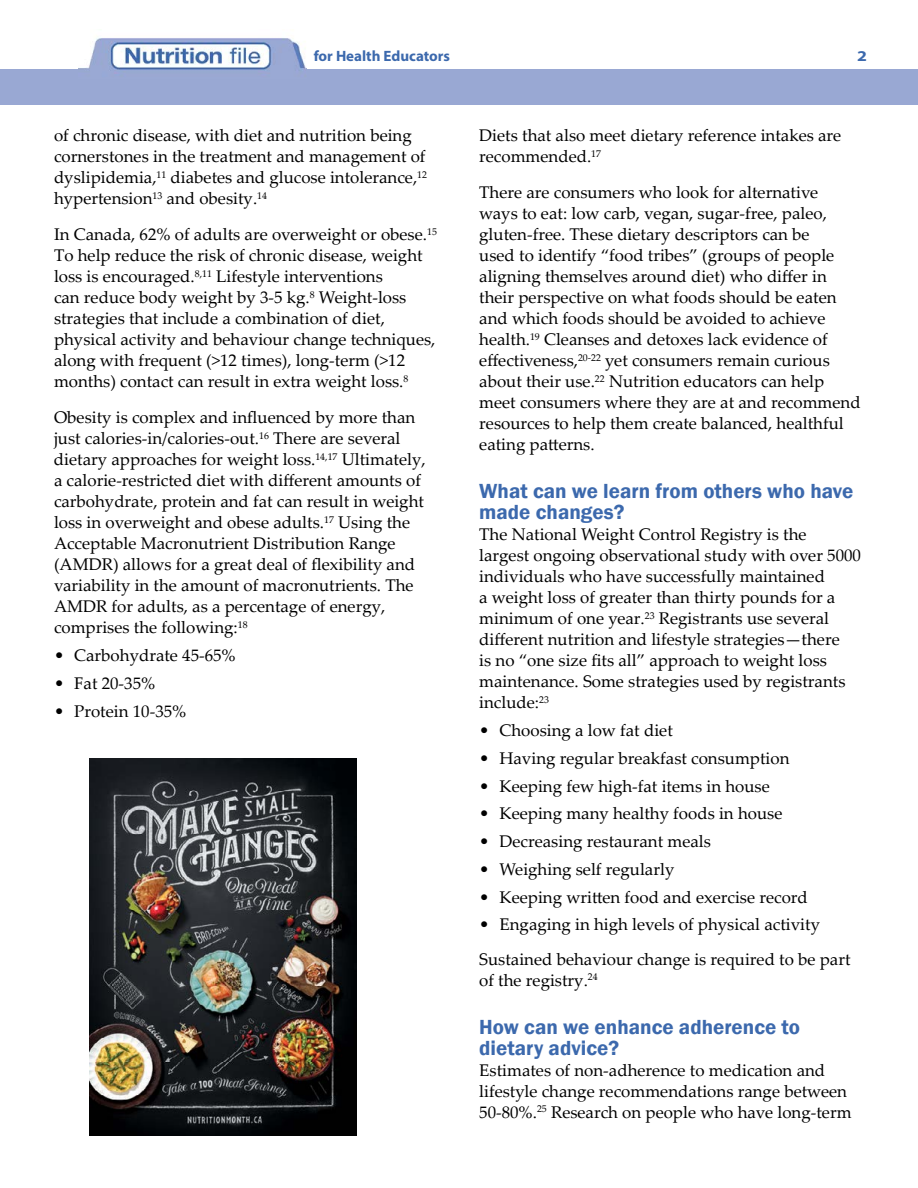
<style>
.page{position:relative;width:918px;height:1188px;background:#fff}
.page>*{position:absolute;margin:0;border:0;box-sizing:border-box;transform-origin:0 0}
.t1{font:600 21px/21px "Franklin Gothic";color:#3c69ad}
.t2{font:16.8px/21px "Palatino Linotype";color:#000}
.t3{font:700 15px "Myriad Pro";color:#3c69ad}
.t4{font:700 15px "Myriad Pro";color:#3c69ad;scale:1.19 1}
</style>
<div class="page">
<img style="left:78px;top:38px;width:229px;height:40px">
<img style="left:90px;top:758px;width:266px;height:378px">
<p class="t3" style="left:314px;top:46px;width:138px">for Health Educators</p>
<p class="t4" style="left:857px;top:46px;width:10px">2</p>
<p class="t2" style="left:54px;top:124px;width:375px">of chronic disease, with diet and nutrition being cornerstones in the treatment and management of dyslipidemia,<sup>11</sup> diabetes and glucose intolerance,<sup>12 </sup>hypertension<sup>13</sup> and obesity.<sup>14</sup></p>
<p class="t2" style="left:54px;top:223px;width:384px">In Canada, 62% of adults are overweight or obese.<sup>15<br></sup>To help reduce the risk of chronic disease, weight loss is encouraged.<sup>8,11</sup> Lifestyle interventions<br>can reduce body weight by 3-5 kg.<sup>8</sup> Weight-loss strategies that include a combination of diet, physical activity and behaviour change techniques, along with frequent (&gt;12 times), long-term (&gt;12 months) contact can result in extra weight loss.<sup>8</sup></p>
<p class="t2" style="left:54px;top:406px;width:373px">Obesity is complex and influenced by more than just calories-in/calories-out.<sup>16</sup> There are several dietary approaches for weight loss.<sup>14,17</sup> Ultimately, a calorie-restricted diet with different amounts of carbohydrate, protein and fat can result in weight loss in overweight and obese adults.<sup>17</sup> Using the Acceptable Macronutrient Distribution Range (AMDR) allows for a great deal of flexibility and variability in the amount of macronutrients. The AMDR for adults, as a percentage of energy, comprises the following:<sup>18</sup></p>
<p class="t2" style="left:54px;top:644px;width:183px">• Carbohydrate 45-65%</p>
<p class="t2" style="left:54px;top:672px;width:103px">• Fat 20-35%</p>
<p class="t2" style="left:54px;top:700px;width:134px">• Protein 10-35%</p>
<p class="t2" style="left:479px;top:124px;width:364px">Diets that also meet dietary reference intakes are recommended.<sup>17</sup></p>
<p class="t2" style="left:479px;top:181px;width:383px">There are consumers who look for alternative ways to eat: low carb, vegan, sugar-free, paleo, gluten-free. These dietary descriptors can be<br>used to identify “food tribes” (groups of people aligning themselves around diet) who differ in their perspective on what foods should be eaten and which foods should be avoided to achieve health.<sup>19</sup> Cleanses and detoxes lack evidence of effectiveness,<sup>20-22</sup> yet consumers remain curious about their use.<sup>22</sup> Nutrition educators can help meet consumers where they are at and recommend resources to help them create balanced, healthful eating patterns.</p>
<p class="t1" style="left:479px;top:481px;width:376px">What can we learn from others who have made changes?</p>
<p class="t2" style="left:479px;top:523px;width:383px">The National Weight Control Registry is the<br>largest ongoing observational study with over 5000 individuals who have successfully maintained<br>a weight loss of greater than thirty pounds for a minimum of one year.<sup>23</sup> Registrants use several different nutrition and lifestyle strategies—there<br>is no “one size fits all” approach to weight loss maintenance. Some strategies used by registrants include:<sup>23</sup></p>
<p class="t2" style="left:479px;top:719px;width:195px">• Choosing a low fat diet</p>
<p class="t2" style="left:479px;top:747px;width:312px">• Having regular breakfast consumption</p>
<p class="t2" style="left:479px;top:775px;width:292px">• Keeping few high-fat items in house</p>
<p class="t2" style="left:479px;top:802px;width:305px">• Keeping many healthy foods in house</p>
<p class="t2" style="left:479px;top:830px;width:233px">• Decreasing restaurant meals</p>
<p class="t2" style="left:479px;top:858px;width:197px">• Weighing self regularly</p>
<p class="t2" style="left:479px;top:886px;width:330px">• Keeping written food and exercise record</p>
<p class="t2" style="left:479px;top:907px;width:373px;line-height:34.5px">• Engaging in high levels of physical activity<br>Sustained behaviour change is required to be part</p>
<p class="t2" style="left:479px;top:969px;width:120px">of the registry.<sup>24</sup></p>
<p class="t1" style="left:479px;top:1017px;width:322px">How can we enhance adherence to dietary advice?</p>
<p class="t2" style="left:479px;top:1059px;width:374px">Estimates of non-adherence to medication and lifestyle change recommendations range between<br>50-80%.<sup>25</sup> Research on people who have long-term</p>
</div>
